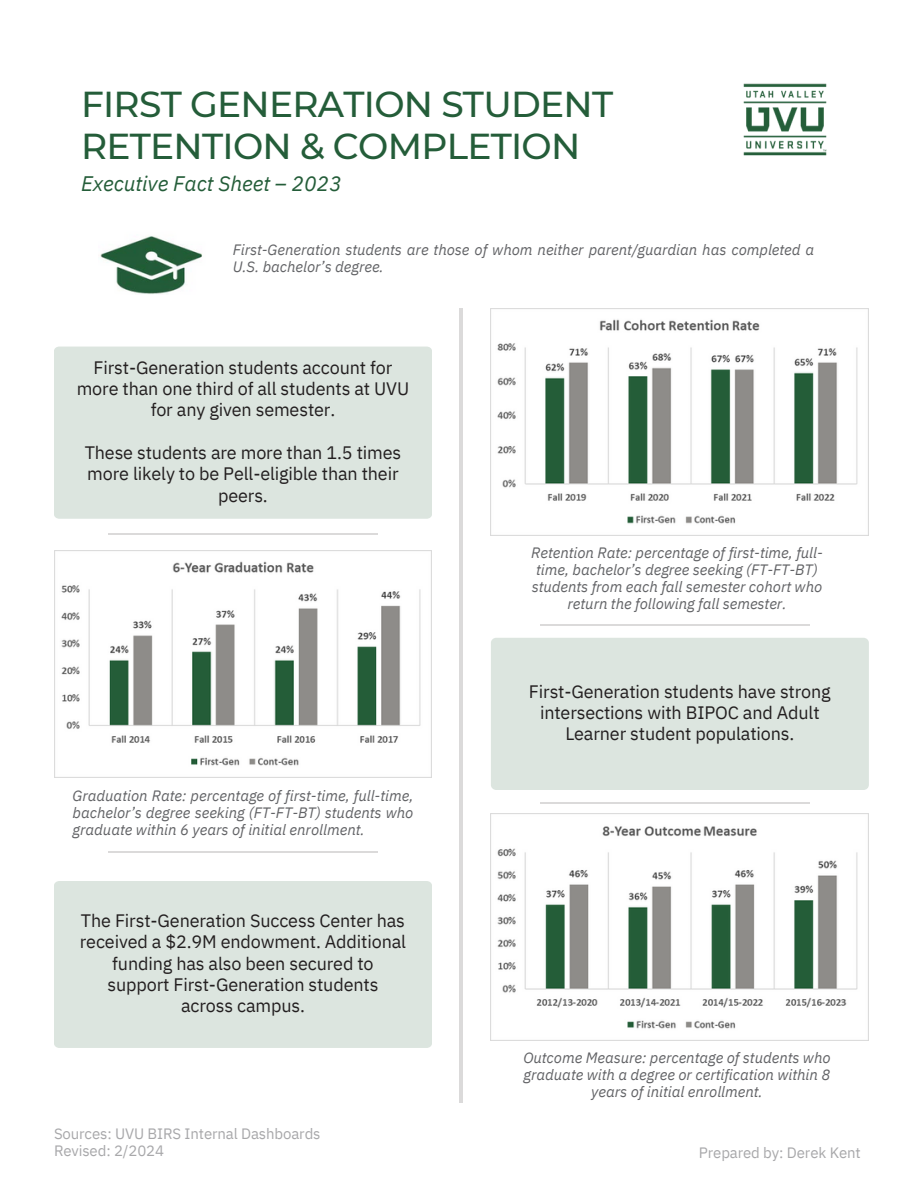
<style>
.page{position:relative;width:918px;height:1188px;background:#fff}
.page>*{position:absolute;margin:0;border:0;box-sizing:border-box;transform-origin:0 0}
.t1{font:500 36px/42.8px "Montserrat";letter-spacing:-.02em;color:#245d39}
.t2{font:italic 21px "IBM Plex Sans";letter-spacing:-.005em;color:#245d39}
.t3{font:18px/21.3px "IBM Plex Sans";letter-spacing:-.01em;color:#231f20;text-align:center}
.t4{font:italic 15px/16.8px "IBM Plex Sans";letter-spacing:-.005em;color:#626366;text-align:center}
.t5{font:15px "IBM Plex Sans";letter-spacing:-.01em;color:#a8a8aa}
</style>
<div class="page">
<div style="left:54px;top:347px;width:378px;height:172px;background:#dce5df"></div>
<div style="left:54px;top:881px;width:378px;height:167px;background:#dce5df"></div>
<div style="left:491px;top:638px;width:378px;height:152px;background:#dce5df;border-radius:5px"></div>
<img style="left:743px;top:83px;width:84px;height:73px">
<hr style="left:108px;top:534px;width:270px;height:1px;background:#dbdada">
<hr style="left:108px;top:852px;width:270px;height:1px;background:#dbdada">
<hr style="left:540px;top:624px;width:270px;height:1px;background:#dbdada">
<hr style="left:540px;top:802px;width:270px;height:1px;background:#dbdada">
<img style="left:100px;top:236px;width:102px;height:58px">
<hr style="left:459px;top:308px;width:3px;height:795px;background:#dbdada">
<img style="left:491px;top:308px;width:378px;height:227px">
<img style="left:54px;top:550px;width:378px;height:228px">
<img style="left:491px;top:813px;width:378px;height:228px">
<p class="t1" style="left:81px;top:82px;width:534px">FIRST GENERATION STUDENT<br>RETENTION &amp; COMPLETION</p>
<h3 class="t2" style="left:81px;top:169px;width:262px">Executive Fact Sheet – 2023</h3>
<h3 class="t4" style="left:233px;top:241px;width:583px;text-align:left">First-Generation students are those of whom neither parent/guardian has completed a<br>U.S. bachelor’s degree.</h3>
<p class="t3" style="left:77px;top:356px;width:334px">First-Generation students account for more than one third of all students at UVU for any given semester.</p>
<p class="t3" style="left:85px;top:442px;width:318px">These students are more than 1.5 times more likely to be Pell-eligible than their peers.</p>
<p class="t4" style="left:73px;top:787px;width:342px;text-align:justify">Graduation Rate: percentage of first-time, full-time, bachelor’s degree seeking (FT-FT-BT) students who graduate within 6 years of initial enrollment.</p>
<p class="t3" style="left:80px;top:909px;width:328px">The First-Generation Success Center has received a $2.9M endowment. Additional funding has also been secured to support First-Generation students across campus.</p>
<p class="t4" style="left:531px;top:544px;width:293px">Retention Rate: percentage of first-time, full&shy;time, bachelor’s degree seeking (FT-FT-BT) students from each fall semester cohort who return the following fall semester.</p>
<p class="t3" style="left:529px;top:680px;width:303px">First-Generation students have strong intersections with BIPOC and Adult<br>Learner student populations.</p>
<h3 class="t4" style="left:523px;top:1049px;width:309px">Outcome Measure: percentage of students who graduate with a degree or certification within 8 years of initial enrollment.</h3>
<p class="t5" style="left:54px;top:1124px;width:268px">Sources: UVU BIRS Internal Dashboards</p>
<p class="t5" style="left:54px;top:1141px;width:112px">Revised: 2/2024</p>
<h3 class="t5" style="left:699px;top:1143px;width:163px">Prepared by: Derek Kent</h3>
</div>
